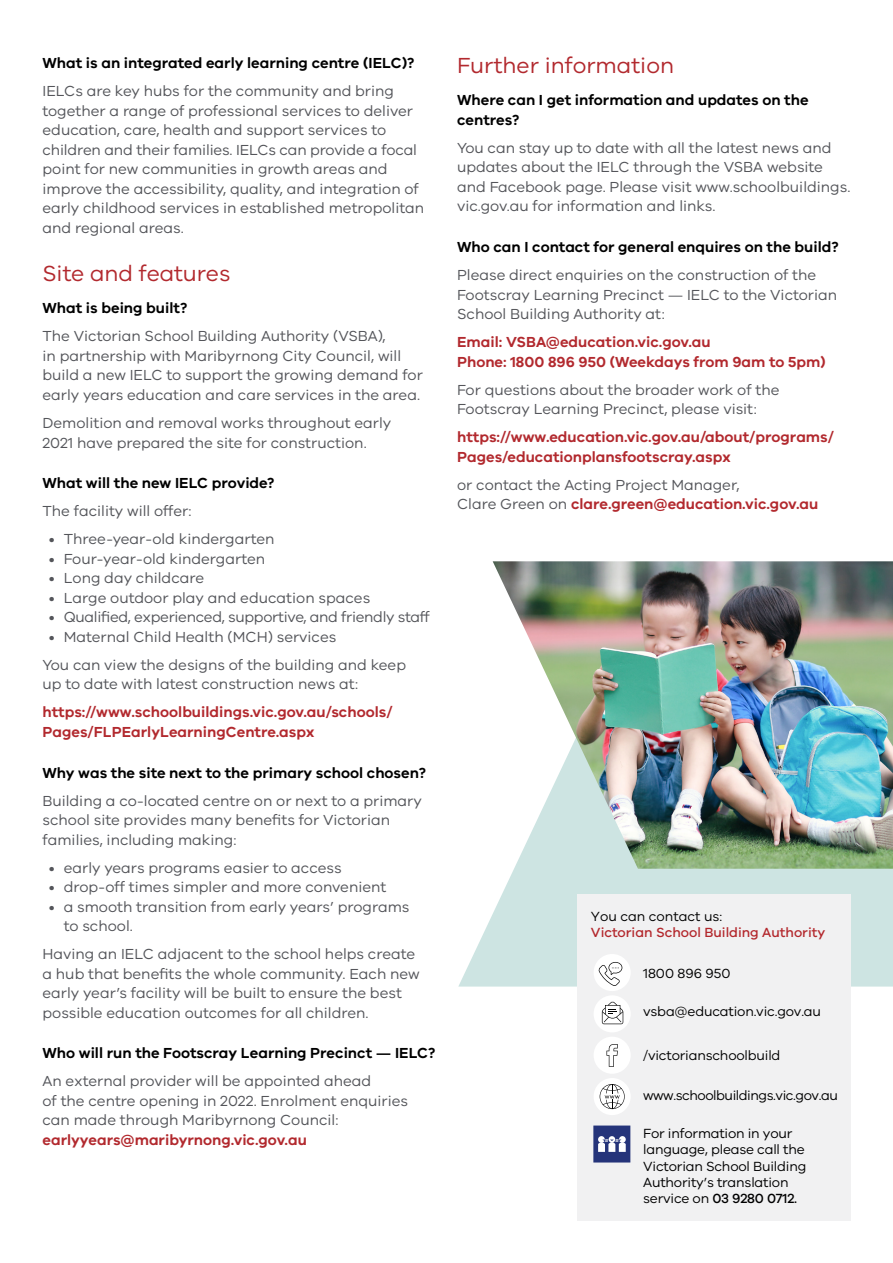
<style>
.page{position:relative;width:893px;height:1263px;background:#fff}
.page>*{position:absolute;margin:0;border:0;box-sizing:border-box;transform-origin:0 0}
.t1{font:22.5px "VIC";color:#b2292e}
.t2{font:15px/19.5px "VIC";color:#54555a}
.t3{font:600 15px/19.5px "VIC";color:#b2292e}
.t4{font:600 15px/19.5px "VIC";color:#000}
.t5{font:15px "VIC";letter-spacing:-.02em;color:#54555a}
.t6{font:13.65px/16.4px "VIC";letter-spacing:-.015em;color:#000}
.t7{font:500 13.65px "VIC";color:#b3282d}
.t8{font:13.65px "VIC";letter-spacing:-.035em;color:#000}
.s1{font-weight:600;color:#b2292e}
.s2{font-weight:500}
</style>
<div class="page">
<svg style="left:459px;top:869px;width:434px;height:117px;fill:#cde4e2"></svg>
<img style="left:493px;top:561px;width:400px;height:308px">
<div style="left:577px;top:894px;width:273px;height:326px;background:#f1f1f2"></div>
<div style="left:594px;top:954px;width:37px;height:37px;background:#fff;border-radius:50%"></div>
<svg style="left:598px;top:962px;width:24px;height:24px"></svg>
<div style="left:594px;top:1078px;width:37px;height:37px;background:#fff;border-radius:50%"></div>
<svg style="left:600px;top:1084px;width:25px;height:25px"></svg>
<div style="left:594px;top:1037px;width:37px;height:37px;background:#fff;border-radius:50%"></div>
<svg style="left:606px;top:1044px;width:12px;height:23px"></svg>
<div style="left:594px;top:995px;width:37px;height:37px;background:#fff;border-radius:50%"></div>
<svg style="left:602px;top:1001px;width:21px;height:23px"></svg>
<svg style="left:593px;top:1125px;width:37px;height:37px"></svg>
<p class="t4" style="left:43px;top:53px;width:374px">What is an integrated early learning centre (IELC)?</p>
<p class="t2" style="left:43px;top:81px;width:383px">IELCs are key hubs for the community and bring together a range of professional services to deliver education, care, health and support services to children and their families. IELCs can provide a focal point for new communities in growth areas and improve the accessibility, quality, and integration of early childhood services in established metropolitan and regional areas.</p>
<h1 class="t1" style="left:43px;top:260px;width:189px">Site and features</h1>
<p class="t4" style="left:43px;top:298px;width:147px">What is being built?</p>
<p class="t2" style="left:43px;top:326px;width:382px">The Victorian School Building Authority (VSBA),<br>in partnership with Maribyrnong City Council, will build a new IELC to support the growing demand for early years education and care services in the area.</p>
<p class="t2" style="left:43px;top:413px;width:350px">Demolition and removal works throughout early<br>2021 have prepared the site for construction.</p>
<p class="t4" style="left:43px;top:473px;width:234px">What will the new IELC provide?</p>
<p class="t2" style="left:43px;top:501px;width:151px">The facility will offer:</p>
<p class="t2" style="left:49px;top:529px;width:227px">• Three-year-old kindergarten</p>
<p class="t2" style="left:49px;top:548px;width:218px">• Four-year-old kindergarten</p>
<p class="t2" style="left:49px;top:568px;width:157px">• Long day childcare</p>
<p class="t2" style="left:49px;top:587px;width:323px">• Large outdoor play and education spaces</p>
<p class="t5" style="left:49px;top:608px;width:382px">• Qualified, experienced, supportive, and friendly staff</p>
<p class="t2" style="left:43px;top:622px;width:365px;line-height:28px;text-indent:6px">• Maternal Child Health (MCH) services<br>You can view the designs of the building and keep</p>
<p class="t2" style="left:43px;top:674px;width:317px">up to date with latest construction news at:</p>
<p class="t3" style="left:43px;top:702px;width:352px">https://www.schoolbuildings.vic.gov.au/schools/<br>Pages/FLPEarlyLearningCentre.aspx</p>
<p class="t4" style="left:43px;top:762px;width:385px">Why was the site next to the primary school chosen?</p>
<p class="t2" style="left:43px;top:790px;width:381px">Building a co-located centre on or next to a primary school site provides many benefits for Victorian families, including making:</p>
<p class="t2" style="left:49px;top:857px;width:294px">• early years programs easier to access</p>
<p class="t2" style="left:49px;top:877px;width:339px">• drop-off times simpler and more convenient</p>
<p class="t2" style="left:64px;top:896px;width:347px;text-indent:-15px">• a smooth transition from early years’ programs to school.</p>
<p class="t2" style="left:43px;top:944px;width:379px">Having an IELC adjacent to the school helps create a hub that benefits the whole community. Each new early year’s facility will be built to ensure the best possible education outcomes for all children.</p>
<p class="t4" style="left:43px;top:1043px;width:395px">Who will run the Footscray Learning Precinct — IELC?</p>
<p class="t2" style="left:43px;top:1071px;width:367px">An external provider will be appointed ahead<br>of the centre opening in 2022. Enrolment enquiries can made through Maribyrnong Council:</p>
<p class="t3" style="left:43px;top:1130px;width:266px">earlyyears@maribyrnong.vic.gov.au</p>
<h1 class="t1" style="left:457px;top:52px;width:218px">Further information</h1>
<p class="t4" style="left:457px;top:90px;width:353px">Where can I get information and updates on the centres?</p>
<p class="t2" style="left:457px;top:138px;width:395px">You can stay up to date with all the latest news and updates about the IELC through the VSBA website and Facebook page. Please visit www.schoolbuildings. vic.gov.au for information and links.</p>
<p class="t4" style="left:457px;top:237px;width:383px">Who can I contact for general enquires on the build?</p>
<p class="t2" style="left:457px;top:265px;width:382px">Please direct enquiries on the construction of the<br>Footscray Learning Precinct — IELC to the Victorian<br>School Building Authority at:</p>
<p class="t3" style="left:457px;top:332px;width:370px">Email: VSBA@education.vic.gov.au<br>Phone: 1800 896 950 (Weekdays from 9am to 5pm)</p>
<p class="t2" style="left:457px;top:379px;width:324px">For questions about the broader work of the<br>Footscray Learning Precinct, please visit:</p>
<p class="t3" style="left:457px;top:427px;width:378px">https://www.education.vic.gov.au/about/programs/<br>Pages/educationplansfootscray.aspx</p>
<p class="t2" style="left:457px;top:474px;width:363px">or contact the Acting Project Manager,<br>Clare Green on <span class="s1">clare.green@education.vic.gov.au</span></p>
<p class="t6" style="left:591px;top:907px;width:133px">You can contact us:</p>
<p class="t7" style="left:591px;top:924px;width:236px">Victorian School Building Authority</p>
<p class="t6" style="left:643px;top:965px;width:89px">1800 896 950</p>
<p class="t6" style="left:643px;top:1003px;width:179px">vsba@education.vic.gov.au</p>
<p class="t6" style="left:643px;top:1046px;width:139px">/victorianschoolbuild</p>
<p class="t8" style="left:643px;top:1087px;width:196px">www.schoolbuildings.vic.gov.au</p>
<p class="t6" style="left:643px;top:1125px;width:165px">For information in your language, please call the<br>Victorian School Building<br>Authority’s translation service on <span class="s2">03 9280 0712.</span></p>
</div>
